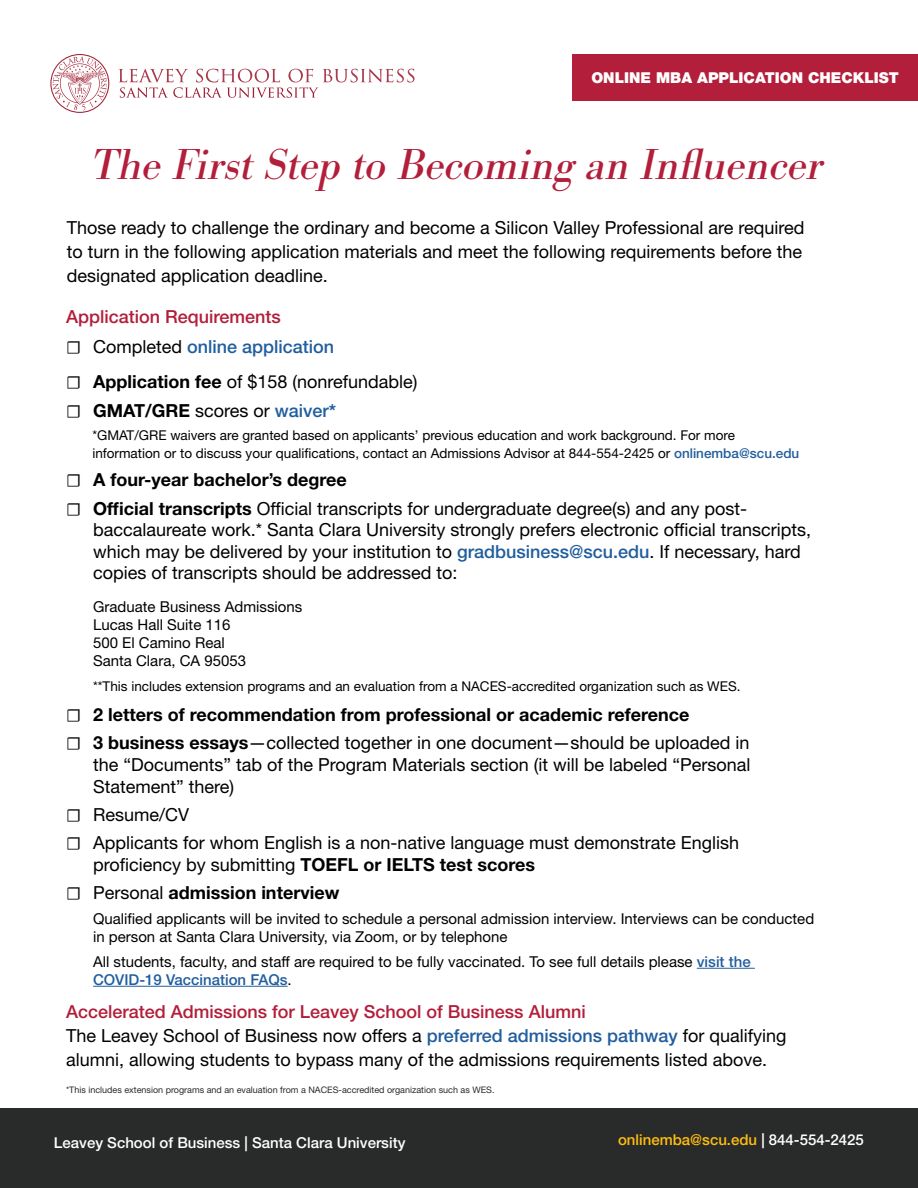
<style>
.page{position:relative;width:918px;height:1188px;background:#fff}
.page>*{position:absolute;margin:0;border:0;box-sizing:border-box;transform-origin:0 0}
.t1{font:italic 45px "Bodoni URW";color:#b31e3b}
.t2{font:18px/24px "Helvetica Neue LT Std";color:#000}
.t3{font:700 18px/28.3px "Helvetica Neue LT Std";color:#000}
.t4{font:500 18px "Helvetica Neue LT Std";color:#b21e3a}
.t5{font:15px/18px "Helvetica Neue LT Std";color:#000}
.t6{font:500 15px "Helvetica Neue LT Std";color:#fff}
.t7{font:500 15px "Helvetica Neue LT Std";color:#febe10}
.t8{font:900 15px "Helvetica Neue LT Std";color:#fff}
.t9{font:13.5px/18px "Helvetica Neue LT Std";color:#000}
.t10{font:9px "Helvetica Neue LT Std";color:#292a2a}
.s1{font-family:"Minion Pro"}
.s2{font-weight:500;color:#215e9e}
.s3{font-weight:700}
.s4{font-family:"Minion Pro";font-weight:400}
.s5{font-weight:400}
.s6{color:#215e9e}
.s7{font-weight:500;color:#b21e3a}
.s8{color:#fff}
</style>
<div class="page">
<div style="left:572px;top:54px;width:346px;height:47px;background:#b31e3b"></div>
<div style="left:0;top:1108px;width:918px;height:80px;background:#292a2a"></div>
<svg style="left:118px;top:69px;width:297px;height:29px"></svg>
<svg style="left:50px;top:54px;width:59px;height:59px"></svg>
<hr style="left:697px;top:968px;width:58px;height:1px;background:#215e9e">
<hr style="left:93px;top:986px;width:195px;height:1px;background:#215e9e">
<p class="t8" style="left:591px;top:68px;width:309px">ONLINE MBA APPLICATION CHECKLIST</p>
<h1 class="t1" style="left:93px;top:137px;width:733px">The First Step to Becoming an Influencer</h1>
<p class="t2" style="left:67px;top:216px;width:739px">Those ready to challenge the ordinary and become a Silicon Valley Professional are required to turn in the following application materials and meet the following requirements before the designated application deadline.</p>
<p class="t4" style="left:66px;top:306px;width:216px">Application Requirements</p>
<p class="t2" style="left:66px;top:329px;width:353px;line-height:35.2px"><span class="s1">☐</span> Completed <span class="s2">online application<br></span><span class="s1">☐</span> <span class="s3">Application fee</span> of $158 (nonrefundable)</p>
<p class="t3" style="left:66px;top:396px;width:272px"><span class="s4">☐</span> GMAT/GRE <span class="s5">scores or</span> <span class="s2">waiver</span><span class="s6">*</span></p>
<p class="t9" style="left:92px;top:426px;width:708px">*GMAT/GRE waivers are granted based on applicants’ previous education and work background. For more information or to discuss your qualifications, contact an Admissions Advisor at 844-554-2425 or <span class="s2">onlinemba@scu.edu</span></p>
<p class="t2" style="left:66px;top:465px;width:683px;line-height:28.3px"><span class="s1">☐</span> <span class="s3">A four-year bachelor’s degree<br></span><span class="s1">☐</span> <span class="s3">Official transcripts</span> Official transcripts for undergraduate degree(s) and any post-</p>
<p class="t2" style="left:93px;top:519px;width:720px;line-height:21.6px">baccalaureate work.* Santa Clara University strongly prefers electronic official transcripts, which may be delivered by your institution to <span class="s2">gradbusiness@scu.edu</span>. If necessary, hard copies of transcripts should be addressed to:</p>
<p class="t5" style="left:93px;top:597px;width:211px">Graduate Business Admissions<br>Lucas Hall Suite 116<br>500 El Camino Real<br>Santa Clara, CA 95053</p>
<p class="t9" style="left:93px;top:677px;width:649px">**This includes extension programs and an evaluation from a NACES-accredited organization such as WES.</p>
<p class="t3" style="left:66px;top:700px;width:685px"><span class="s4">☐</span> 2 letters of recommendation from professional or academic reference<br><span class="s4">☐</span> 3 business essays<span class="s5">—collected together in one document—should be uploaded in</span></p>
<p class="t2" style="left:93px;top:754px;width:659px;line-height:21.6px">the “Documents” tab of the Program Materials section (it will be labeled “Personal<br>Statement” there)</p>
<p class="t2" style="left:66px;top:800px;width:675px;line-height:28.3px"><span class="s1">☐</span> Resume/CV<br><span class="s1">☐</span> Applicants for whom English is a non-native language must demonstrate English</p>
<p class="t3" style="left:66px;top:850px;width:471px;text-indent:27px"><span class="s5">proficiency by submitting</span> TOEFL or IELTS test scores <span class="s4">☐</span> <span class="s5">Personal</span> admission interview</p>
<p class="t5" style="left:93px;top:909px;width:723px">Qualified applicants will be invited to schedule a personal admission interview. Interviews can be conducted in person at Santa Clara University, via Zoom, or by telephone</p>
<p class="t5" style="left:93px;top:952px;width:659px">All students, faculty, and staff are required to be fully vaccinated. To see full details please <span class="s2">visit the<br>COVID-19 Vaccination FAQs</span>.</p>
<p class="t2" style="left:66px;top:1000px;width:722px"><span class="s7">Accelerated Admissions for Leavey School of Business Alumni<br></span>The Leavey School of Business now offers a <span class="s2">preferred admissions pathway</span> for qualifying alumni, allowing students to bypass many of the admissions requirements listed above.</p>
<p class="t10" style="left:66px;top:1085px;width:430px">*This includes extension programs and an evaluation from a NACES-accredited organization such as WES.</p>
<p class="t6" style="left:54px;top:1134px;width:353px">Leavey School of Business | Santa Clara University</p>
<p class="t7" style="left:618px;top:1130px;width:247px">onlinemba@scu.edu <span class="s8">| 844-554-2425</span></p>
</div>
